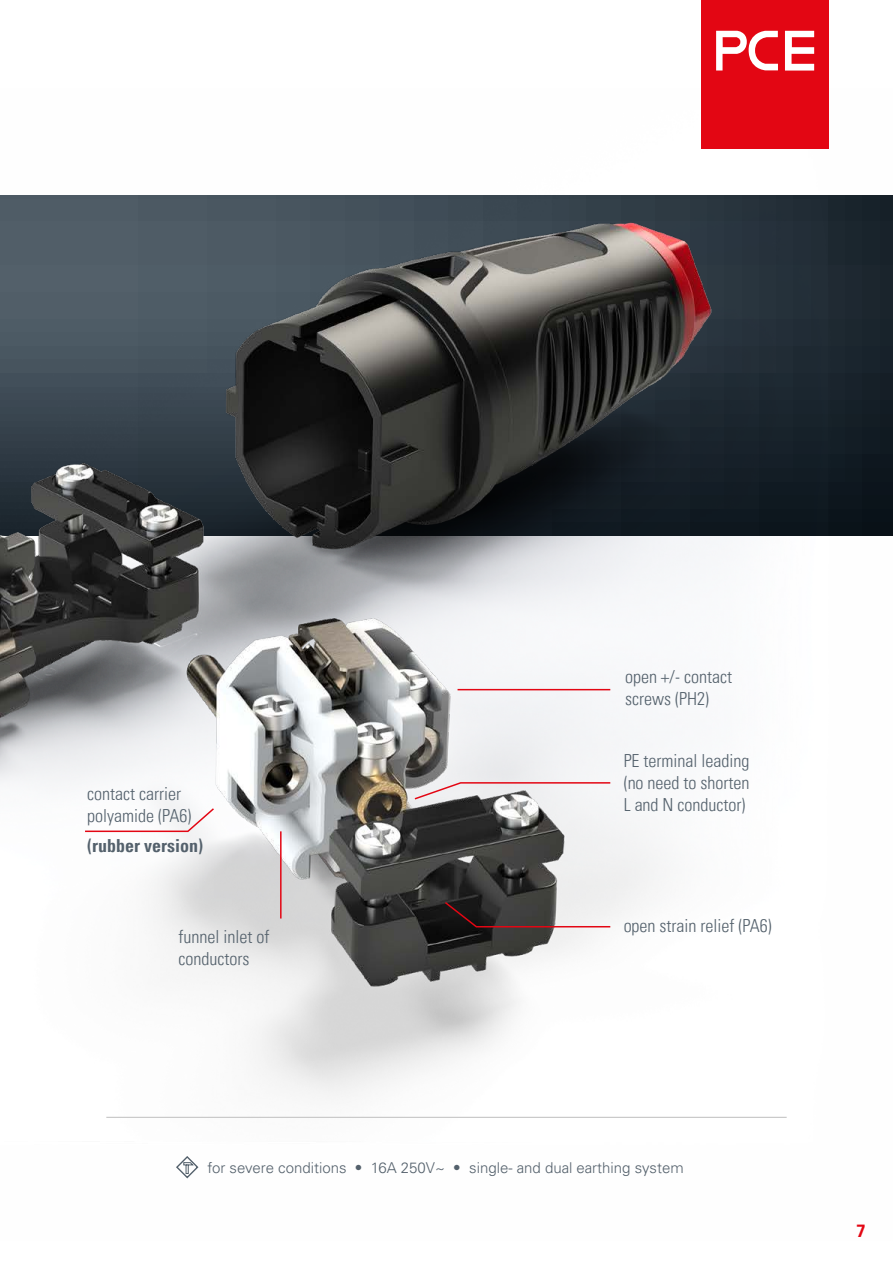
<style>
.page{position:relative;width:893px;height:1263px;background:#fff}
.page>*{position:absolute;margin:0;border:0;box-sizing:border-box;transform-origin:0 0}
.t1{font:300 condensed 18px/21.6px "Univers LT Pro";color:#54616c}
.t2{font:700 condensed 18px "Univers LT Pro";color:#54616c}
.t3{font:700 18px "Univers LT Pro 65";color:#e30613;scale:.9 1}
.t4{font:300 15px "Univers LT Pro 45";color:#54616c}
</style>
<div class="page">
<img style="left:0;top:88px;width:893px;height:1029px">
<svg style="left:84px;top:807px;width:132px;height:26px"></svg>
<hr style="left:280px;top:831px;width:2px;height:87px;background:#e30613">
<svg style="left:413px;top:781px;width:199px;height:20px"></svg>
<svg style="left:443px;top:900px;width:169px;height:28px"></svg>
<hr style="left:458px;top:689px;width:152px;height:1px;background:#e30613">
<hr style="left:106px;top:1117px;width:681px;height:1px;background:#c6c6c6">
<div style="left:702px;top:0;width:127px;height:148px;background:#e30613"></div>
<svg style="left:716px;top:31px;width:98px;height:40px"></svg>
<svg style="left:176px;top:1156px;width:23px;height:23px"></svg>
<p class="t1" style="left:87px;top:782px;width:106px">contact carrier polyamide (PA6)</p>
<p class="t2" style="left:87px;top:834px;width:117px">(rubber version)</p>
<p class="t1" style="left:179px;top:925px;width:92px">funnel inlet of conductors</p>
<p class="t1" style="left:625px;top:665px;width:108px">open +/- contact screws (PH2)</p>
<p class="t1" style="left:624px;top:749px;width:127px;text-align:justify">PE terminal leading (no need to shorten L and N conductor)</p>
<p class="t1" style="left:624px;top:913px;width:150px">open strain relief (PA6)</p>
<p class="t4" style="left:207px;top:1158px;width:478px">for severe conditions • 16A 250V~ • single- and dual earthing system</p>
<p class="t3" style="left:857px;top:1218px;width:12px">7</p>
</div>
